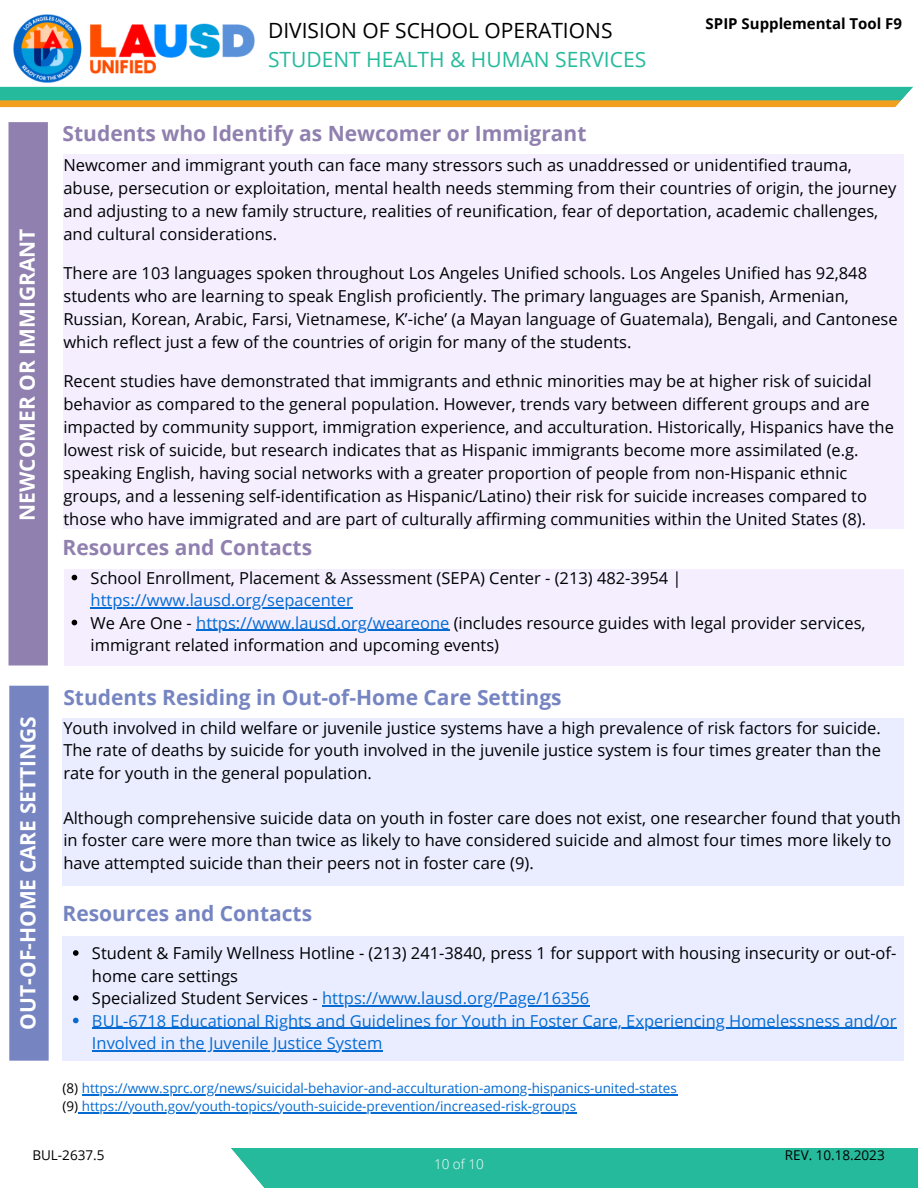
<style>
.page{position:relative;width:918px;height:1188px;background:#fff}
.page>*{position:absolute;margin:0;border:0;box-sizing:border-box;transform-origin:0 0}
.t1{font:700 21px "Open Sans";color:#7685c2}
.t2{font:700 21px "Open Sans";color:#9080af}
.t3{font:700 21px "Open Sans";color:#fff}
.t4{font:21px "Open Sans";color:#26ba9c}
.t5{font:21px "Open Sans";color:#000}
.t6{font:16.5px/23px "Open Sans";color:#000}
.t7{font:16.5px/22.5px "Open Sans";color:#056bd3}
.t8{font:700 15px "Open Sans";color:#000}
.t9{font:13.5px "Open Sans";color:#056bd3}
.t10{font:13.5px "Open Sans";color:#000}
.t11{font:300 13.5px "Open Sans";color:#fff}
.s1{color:#056bd3}
.s2{color:#000}
</style>
<div class="page">
<div style="left:220px;top:1148px;width:698px;height:40px;background:#26ba9c"></div>
<svg style="left:220px;top:1148px;width:44px;height:40px"></svg>
<hr style="left:82px;top:1094px;width:595px;height:1px;background:#056bd3">
<hr style="left:82px;top:1112px;width:495px;height:1px;background:#056bd3">
<div style="left:9px;top:122px;width:39px;height:544px;background:#9080af"></div>
<div style="left:63px;top:154px;width:840px;height:375px;background:#f4eeff"></div>
<div style="left:64px;top:569px;width:839px;height:96px;background:#f4eeff"></div>
<svg style="left:72px;top:575px;width:5px;height:5px"></svg>
<hr style="left:91px;top:607px;width:262px;height:1px;background:#056bd3">
<svg style="left:72px;top:620px;width:5px;height:5px"></svg>
<hr style="left:196px;top:630px;width:253px;height:1px;background:#056bd3">
<div style="left:9px;top:686px;width:40px;height:375px;background:#7685c2"></div>
<div style="left:63px;top:719px;width:841px;height:167px;background:#e9edff"></div>
<div style="left:63px;top:936px;width:841px;height:125px;background:#e9edff"></div>
<svg style="left:73px;top:950px;width:6px;height:6px"></svg>
<svg style="left:73px;top:995px;width:6px;height:6px"></svg>
<hr style="left:322px;top:1005px;width:267px;height:1px;background:#056bd3">
<svg style="left:73px;top:1018px;width:6px;height:5px"></svg>
<hr style="left:92px;top:1028px;width:805px;height:1px;background:#056bd3">
<hr style="left:92px;top:1050px;width:290px;height:1px;background:#056bd3">
<svg style="left:0;top:100px;width:887px;height:7px;background:#e6a025"></svg>
<div style="left:0;top:87px;width:918px;height:13px;background:#26ba9c"></div>
<svg style="left:887px;top:86px;width:31px;height:84px"></svg>
<img style="left:13px;top:14px;width:242px;height:69px">
<p class="t3" style="left:12px;top:521px;width:294px;rotate:-90deg">NEWCOMER OR IMMIGRANT</p>
<p class="t3" style="left:13px;top:1030px;width:315px;rotate:-90deg">OUT-OF-HOME CARE SETTINGS</p>
<p class="t5" style="left:268px;top:15px;width:346px">DIVISION OF SCHOOL OPERATIONS</p>
<p class="t4" style="left:268px;top:45px;width:380px">STUDENT HEALTH &amp; HUMAN SERVICES</p>
<p class="t2" style="left:63px;top:119px;width:525px">Students who Identify as Newcomer or Immigrant</p>
<p class="t8" style="left:706px;top:13px;width:198px">SPIP Supplemental Tool F9</p>
<p class="t6" style="left:63px;top:153px;width:834px">Newcomer and immigrant youth can face many stressors such as unaddressed or unidentified trauma, abuse, persecution or exploitation, mental health needs stemming from their countries of origin, the journey and adjusting to a new family structure, realities of reunification, fear of deportation, academic challenges, and cultural considerations.</p>
<p class="t6" style="left:63px;top:261px;width:836px">There are 103 languages spoken throughout Los Angeles Unified schools. Los Angeles Unified has 92,848 students who are learning to speak English proficiently. The primary languages are Spanish, Armenian, Russian, Korean, Arabic, Farsi, Vietnamese, K’-iche’ (a Mayan language of Guatemala), Bengali, and Cantonese which reflect just a few of the countries of origin for many of the students.</p>
<p class="t6" style="left:63px;top:369px;width:832px">Recent studies have demonstrated that immigrants and ethnic minorities may be at higher risk of suicidal behavior as compared to the general population. However, trends vary between different groups and are impacted by community support, immigration experience, and acculturation. Historically, Hispanics have the lowest risk of suicide, but research indicates that as Hispanic immigrants become more assimilated (e.g. speaking English, having social networks with a greater proportion of people from non-Hispanic ethnic groups, and a lessening self-identification as Hispanic/Latino) their risk for suicide increases compared to</p>
<p class="t6" style="left:63px;top:507px;width:804px">those who have immigrated and are part of culturally affirming communities within the United States (8).</p>
<p class="t2" style="left:63px;top:533px;width:251px">Resources and Contacts</p>
<p class="t6" style="left:91px;top:566px;width:593px;line-height:22.5px">School Enrollment, Placement &amp; Assessment (SEPA) Center - (213) 482-3954 | <span class="s1">https://www.lausd.org/sepacenter</span></p>
<p class="t6" style="left:91px;top:611px;width:776px;line-height:22.5px">We Are One - <span class="s1">https://www.lausd.org/weareone</span> (includes resource guides with legal provider services, immigrant related information and upcoming events)</p>
<p class="t1" style="left:63px;top:683px;width:500px">Students Residing in Out-of-Home Care Settings</p>
<p class="t6" style="left:63px;top:716px;width:819px;line-height:22.5px;text-align:justify">Youth involved in child welfare or juvenile justice systems have a high prevalence of risk factors for suicide.<br>The rate of deaths by suicide for youth involved in the juvenile justice system is four times greater than the rate for youth in the general population.</p>
<p class="t6" style="left:63px;top:806px;width:839px;line-height:22.5px">Although comprehensive suicide data on youth in foster care does not exist, one researcher found that youth in foster care were more than twice as likely to have considered suicide and almost four times more likely to have attempted suicide than their peers not in foster care (9).</p>
<p class="t1" style="left:63px;top:898px;width:251px">Resources and Contacts</p>
<p class="t6" style="left:92px;top:942px;width:806px;line-height:22.5px">Student &amp; Family Wellness Hotline - (213) 241-3840, press 1 for support with housing insecurity or out-of&shy;home care settings</p>
<p class="t7" style="left:92px;top:987px;width:499px"><span class="s2">Specialized Student Services -</span> https://www.lausd.org/Page/16356</p>
<p class="t7" style="left:92px;top:1009px;width:806px">BUL-6718 Educational Rights and Guidelines for Youth in Foster Care, Experiencing Homelessness and/or<br>Involved in the Juvenile Justice System</p>
<p class="t9" style="left:63px;top:1079px;width:616px"><span class="s2">(8)</span> https://www.sprc.org/news/suicidal-behavior-and-acculturation-among-hispanics-united-states</p>
<p class="t9" style="left:63px;top:1097px;width:515px"><span class="s2">(9)</span> https://youth.gov/youth-topics/youth-suicide-prevention/increased-risk-groups</p>
<p class="t10" style="left:32px;top:1146px;width:74px">BUL-2637.5</p>
<p class="t10" style="left:785px;top:1146px;width:101px">REV. 10.18.2023</p>
<p class="t11" style="left:434px;top:1155px;width:51px">10 of 10</p>
</div>
